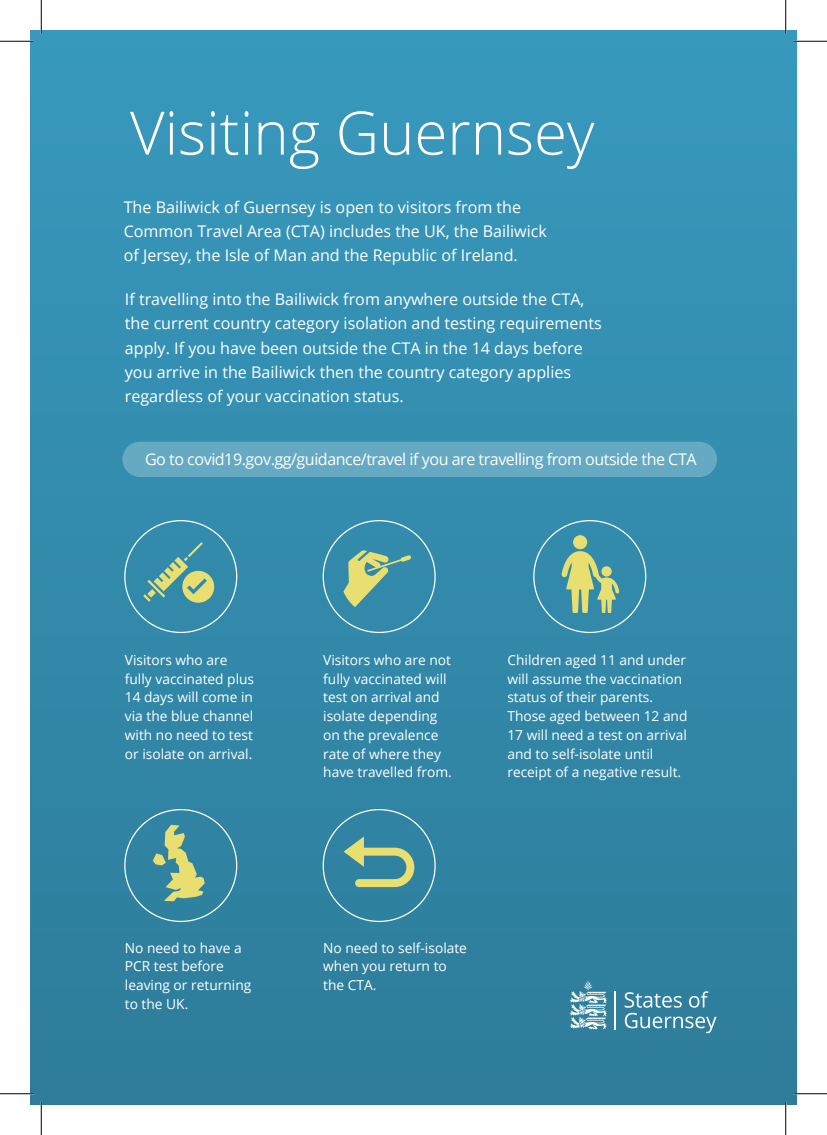
<style>
.page{position:relative;width:827px;height:1135px;background:#fff}
.page>*{position:absolute;margin:0;border:0;box-sizing:border-box;transform-origin:0 0}
.t1{font:300 60px "Open Sans";color:#fff}
.t2{font:16.12px/24.1px "Open Sans";color:#fff}
.t3{font:16.12px "Open Sans";letter-spacing:-.03em;color:#fff}
.t4{font:13.75px/18.8px "Open Sans";color:#fff}
</style>
<div class="page">
<div style="left:31px;top:31px;width:765px;height:1073px;background:linear-gradient(to bottom,#3899be,#2e7c9a)"></div>
<div style="left:122px;top:442px;width:595px;height:35px;background:#66a9c2;border-radius:18px"></div>
<div style="left:573px;top:535px;width:14px;height:14px;background:#e8df70;border-radius:50%"></div>
<svg style="left:561px;top:551px;width:58px;height:62px;background:#8fb58c"></svg>
<svg style="left:343px;top:836px;width:71px;height:51px;background:#6fa290"></svg>
<svg style="left:153px;top:825px;width:52px;height:76px;background:#79a78d"></svg>
<svg style="left:143px;top:542px;width:71px;height:61px;background:#68a399"></svg>
<svg style="left:343px;top:550px;width:68px;height:57px;background:#74a895"></svg>
<hr style="left:614px;top:991px;width:2px;height:39px;background:#fff">
<svg style="left:624px;top:991px;width:92px;height:42px;background:#5596ae"></svg>
<svg style="left:569px;top:980px;width:38px;height:50px;background:#72a8bc"></svg>
<hr style="left:0;top:40px;width:34px;height:2px;background:#fff">
<hr style="left:793px;top:40px;width:34px;height:2px;background:#fff">
<hr style="left:40px;top:0;width:2px;height:34px;background:#fff">
<hr style="left:40px;top:1101px;width:2px;height:34px;background:#fff">
<hr style="left:0;top:41px;width:34px;height:1px;background:#000">
<hr style="left:793px;top:41px;width:34px;height:1px;background:#000">
<hr style="left:0;top:1093px;width:34px;height:1px;background:#000">
<hr style="left:793px;top:1093px;width:34px;height:1px;background:#000">
<hr style="left:41px;top:0;width:1px;height:34px;background:#000">
<hr style="left:41px;top:1101px;width:1px;height:34px;background:#000">
<hr style="left:785px;top:0;width:1px;height:34px;background:#000">
<hr style="left:785px;top:1101px;width:1px;height:34px;background:#000">
<h1 class="t1" style="left:130px;top:92px;width:466px">Visiting Guernsey</h1>
<p class="t2" style="left:124px;top:194px;width:425px">The Bailiwick of Guernsey is open to visitors from the<br>Common Travel Area (CTA) includes the UK, the Bailiwick of Jersey, the Isle of Man and the Republic of Ireland.</p>
<p class="t2" style="left:125px;top:287px;width:478px">If travelling into the Bailiwick from anywhere outside the CTA, the current country category isolation and testing requirements apply. If you have been outside the CTA in the 14 days before you arrive in the Bailiwick then the country category applies regardless of your vaccination status.</p>
<p class="t3" style="left:145px;top:448px;width:553px">Go to covid19.gov.gg/guidance/travel if you are travelling from outside the CTA</p>
<p class="t4" style="left:125px;top:650px;width:131px">Visitors who are fully vaccinated plus<br>14 days will come in via the blue channel with no need to test or isolate on arrival.</p>
<p class="t4" style="left:323px;top:650px;width:130px">Visitors who are not fully vaccinated will test on arrival and isolate depending on the prevalence rate of where they have travelled from.</p>
<p class="t4" style="left:507px;top:650px;width:182px">Children aged 11 and under will assume the vaccination status of their parents.<br>Those aged between 12 and<br>17 will need a test on arrival and to self-isolate until receipt of a negative result.</p>
<p class="t4" style="left:125px;top:938px;width:128px">No need to have a<br>PCR test before leaving or returning to the UK.</p>
<p class="t4" style="left:323px;top:938px;width:145px">No need to self-isolate when you return to the CTA.</p>
</div>
